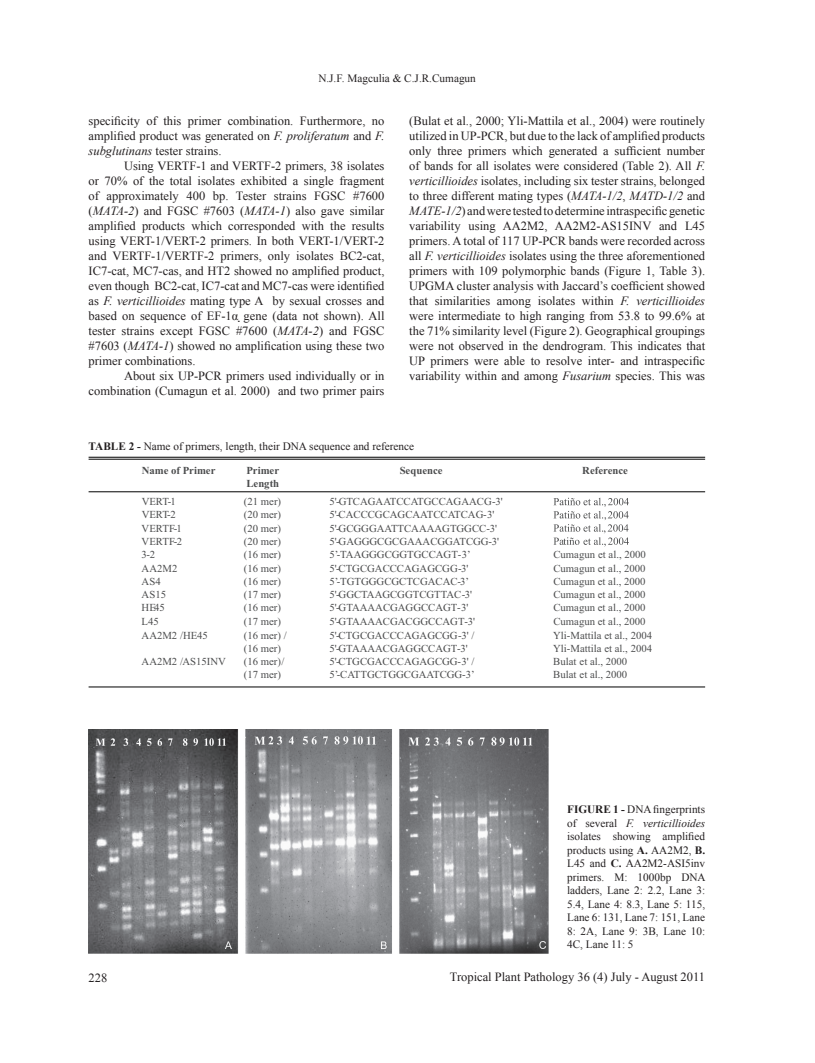
<style>
.page{position:relative;width:815px;height:1063px;background:#fff}
.page>*{position:absolute;margin:0;border:0;box-sizing:border-box;transform-origin:0 0}
.t1{font:12.5px/15px "Times New Roman";color:#231f20;text-align:justify}
.t2{font:11.25px/13.5px "Times New Roman";color:#231f20;text-align:justify}
.t3{font:10.75px/13.5px "Times New Roman";color:#4b4c4d}
.t4{font:700 10.75px/12.4px "Times New Roman";color:#4b4c4d}
.s1{font-style:italic}
.s2{font-weight:700}
</style>
<div class="page">
<img style="left:88px;top:729px;width:461px;height:224px">
<svg style="left:553px;top:498px;width:76px;height:49px"></svg>
<hr style="left:89px;top:457px;width:616px;height:1px;background:#000">
<hr style="left:89px;top:459px;width:616px;height:1px;background:#000">
<hr style="left:89px;top:491px;width:616px;height:1px;background:#000">
<hr style="left:89px;top:687px;width:616px;height:1px;background:#000">
<p class="t2" style="left:318px;top:72px;width:159px">N.J.F. Magculia &amp; C.J.R.Cumagun</p>
<p class="t1" style="left:89px;top:114px;width:297px">specificity of this primer combination. Furthermore, no amplified product was generated on <span class="s1">F. proliferatum</span> and <span class="s1">F. subglutinans</span> tester strains.</p>
<p class="t1" style="left:89px;top:159px;width:297px;text-indent:35px">Using VERTF-1 and VERTF-2 primers, 38 isolates or 70% of the total isolates exhibited a single fragment of approximately 400 bp. Tester strains FGSC #7600 (<span class="s1">MATA-2</span>) and FGSC #7603 (<span class="s1">MATA-1</span>) also gave similar amplified products which corresponded with the results using VERT-1/VERT-2 primers. In both VERT-1/VERT-2 and VERTF-1/VERTF-2 primers, only isolates BC2-cat, IC7-cat, MC7-cas, and HT2 showed no amplified product, even though BC2-cat, IC7-cat and MC7-cas were identified as <span class="s1">F. verticillioides</span> mating type A by sexual crosses and based on sequence of EF-1α gene (data not shown). All tester strains except FGSC #7600 (<span class="s1">MATA-2</span>) and FGSC #7603 (<span class="s1">MATA-1</span>) showed no amplification using these two primer combinations.</p>
<p class="t1" style="left:89px;top:369px;width:297px;text-align:right">About six UP-PCR primers used individually or in combination (Cumagun et al. 2000) and two primer pairs</p>
<p class="t1" style="left:409px;top:114px;width:297px">(Bulat et al., 2000; Yli-Mattila et al., 2004) were routinely utilized in UP-PCR, but due to the lack of amplified products only three primers which generated a sufficient number of bands for all isolates were considered (Table 2). All <span class="s1">F. verticillioides</span> isolates, including six tester strains, belonged to three different mating types (<span class="s1">MATA-1/2</span>, <span class="s1">MATD-1/2</span> and <span class="s1">MATE-1/2</span>) and were tested to determine intraspecific genetic variability using AA2M2, AA2M2-AS15INV and L45 primers. A total of 117 UP-PCR bands were recorded across all <span class="s1">F. verticillioides</span> isolates using the three aforementioned primers with 109 polymorphic bands (Figure 1, Table 3).<br>UPGMA cluster analysis with Jaccard’s coefficient showed that similarities among isolates within <span class="s1">F. verticillioides </span>were intermediate to high ranging from 53.8 to 99.6% at the 71% similarity level (Figure 2). Geographical groupings were not observed in the dendrogram. This indicates that UP primers were able to resolve inter- and intraspecific variability within and among <span class="s1">Fusarium</span> species. This was</p>
<p class="t2" style="left:89px;top:440px;width:327px"><span class="s2">TABLE 2 -</span> Name of primers, length, their DNA sequence and reference</p>
<p class="t4" style="left:142px;top:465px;width:75px">Name of Primer</p>
<p class="t4" style="left:246px;top:465px;width:34px">Primer<br>Length</p>
<p class="t4" style="left:400px;top:465px;width:44px">Sequence</p>
<p class="t4" style="left:582px;top:465px;width:47px">Reference</p>
<p class="t3" style="left:142px;top:496px;width:36px">VERT-1</p>
<p class="t3" style="left:244px;top:496px;width:39px">(21 mer)</p>
<p class="t3" style="left:330px;top:496px;width:175px">5'-GTCAGAATCCATGCCAGAACG-3'</p>
<p class="t3" style="left:142px;top:509px;width:36px">VERT-2</p>
<p class="t3" style="left:244px;top:509px;width:39px">(20 mer)</p>
<p class="t3" style="left:330px;top:509px;width:166px">5'-CACCCGCAGCAATCCATCAG-3'</p>
<p class="t3" style="left:142px;top:522px;width:42px">VERTF-1</p>
<p class="t3" style="left:244px;top:522px;width:39px">(20 mer)</p>
<p class="t3" style="left:330px;top:522px;width:169px">5'-GCGGGAATTCAAAAGTGGCC-3'</p>
<p class="t3" style="left:142px;top:535px;width:42px">VERTF-2</p>
<p class="t3" style="left:244px;top:535px;width:39px">(20 mer)</p>
<p class="t3" style="left:330px;top:535px;width:171px">5'-GAGGGCGCGAAACGGATCGG-3'</p>
<p class="t3" style="left:142px;top:549px;width:15px">3-2</p>
<p class="t3" style="left:244px;top:549px;width:39px">(16 mer)</p>
<p class="t3" style="left:330px;top:549px;width:143px">5’-TAAGGGCGGTGCCAGT-3’</p>
<p class="t3" style="left:142px;top:563px;width:37px">AA2M2</p>
<p class="t3" style="left:244px;top:563px;width:39px">(16 mer)</p>
<p class="t3" style="left:330px;top:563px;width:140px">5'-CTGCGACCCAGAGCGG-3'</p>
<p class="t3" style="left:142px;top:576px;width:21px">AS4</p>
<p class="t3" style="left:244px;top:576px;width:39px">(16 mer)</p>
<p class="t3" style="left:330px;top:576px;width:141px">5’-TGTGGGCGCTCGACAC-3’</p>
<p class="t3" style="left:142px;top:589px;width:26px">AS15</p>
<p class="t3" style="left:244px;top:589px;width:39px">(17 mer)</p>
<p class="t3" style="left:330px;top:589px;width:144px">5'-GGCTAAGCGGTCGTTAC-3'</p>
<p class="t3" style="left:142px;top:602px;width:25px">HE45</p>
<p class="t3" style="left:244px;top:602px;width:39px">(16 mer)</p>
<p class="t3" style="left:330px;top:602px;width:140px">5'-GTAAAACGAGGCCAGT-3'</p>
<p class="t3" style="left:142px;top:616px;width:19px">L45</p>
<p class="t3" style="left:244px;top:616px;width:39px">(17 mer)</p>
<p class="t3" style="left:330px;top:616px;width:147px">5'-GTAAAACGACGGCCAGT-3'</p>
<p class="t3" style="left:553px;top:549px;width:94px;text-align:justify">Cumagun et al., 2000<br>Cumagun et al., 2000<br>Cumagun et al., 2000<br>Cumagun et al., 2000<br>Cumagun et al., 2000<br>Cumagun et al., 2000</p>
<p class="t3" style="left:142px;top:629px;width:68px">AA2M2 /HE45</p>
<p class="t3" style="left:244px;top:629px;width:44px">(16 mer) /</p>
<p class="t3" style="left:330px;top:629px;width:146px">5'-CTGCGACCCAGAGCGG-3' /</p>
<p class="t3" style="left:244px;top:643px;width:39px">(16 mer)</p>
<p class="t3" style="left:329px;top:643px;width:140px">5'-GTAAAACGAGGCCAGT-3'</p>
<p class="t3" style="left:142px;top:656px;width:86px">AA2M2 /AS15INV</p>
<p class="t3" style="left:244px;top:656px;width:42px">(16 mer)/</p>
<p class="t3" style="left:329px;top:656px;width:146px">5'-CTGCGACCCAGAGCGG-3' /</p>
<p class="t3" style="left:244px;top:669px;width:39px">(17 mer)</p>
<p class="t3" style="left:329px;top:669px;width:147px">5’-CATTGCTGGCGAATCGG-3’</p>
<p class="t3" style="left:553px;top:630px;width:100px;line-height:13.1px">Yli-Mattila et al., 2004<br>Yli-Mattila et al., 2004</p>
<p class="t3" style="left:553px;top:656px;width:76px;line-height:13.1px">Bulat et al., 2000<br>Bulat et al., 2000</p>
<p class="t2" style="left:567px;top:802px;width:140px"><span class="s2">FIGURE 1 -</span> DNA fingerprints of several <span class="s1">F. verticillioides </span>isolates showing amplified products using <span class="s2">A.</span> AA2M2, <span class="s2">B.<br></span>L45 and <span class="s2">C.</span> AA2M2-ASI5inv primers. M: 1000bp DNA ladders, Lane 2: 2.2, Lane 3:<br>5.4, Lane 4: 8.3, Lane 5: 115, Lane 6: 131, Lane 7: 151, Lane 8: 2A, Lane 9: 3B, Lane 10:<br>4C, Lane 11: 5</p>
<p class="t1" style="left:89px;top:970px;width:20px">228</p>
<p class="t1" style="left:450px;top:969px;width:257px">Tropical Plant Pathology 36 (4) July - August 2011</p>
</div>
